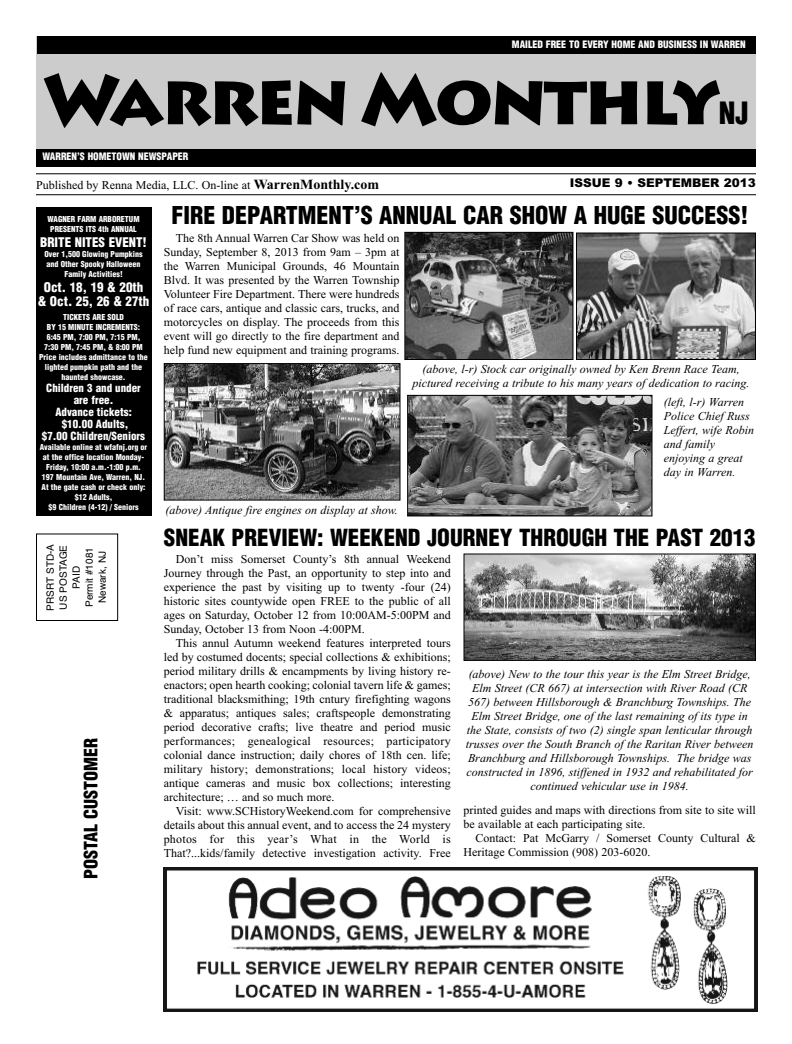
<style>
.page{position:relative;width:792px;height:1044px;background:#fff}
.page>*{position:absolute;margin:0;border:0;box-sizing:border-box;transform-origin:0 0}
.t1{font:900 71px "Lithos Pro";letter-spacing:-.04em;color:#000}
.t2{font:900 condensed 30px "Helvetica";color:#000}
.t3{font:900 condensed 24px "Helvetica";color:#000}
.t4{font:900 condensed 23px "Helvetica";color:#000}
.t5{font:900 condensed 18px "Helvetica";color:#000}
.t6{font:900 condensed 13px/14px "Helvetica";color:#fff;text-align:center}
.t7{font:12px/14px "Times New Roman";color:#000;text-align:justify}
.t8{font:italic 12px/14px "Times New Roman";color:#000;text-align:center}
.t9{font:900 12px "Arial";color:#000}
.t10{font:900 condensed 11px/12px "Helvetica";color:#fff;text-align:center}
.t11{font:900 condensed 10px "Helvetica";color:#fff}
.t12{font:10px/13px "Helvetica";color:#000;text-align:center}
.t13{font:900 condensed 8px/10px "Helvetica";color:#fff;text-align:center}
.s1{font-weight:700;font-size:14px}
</style>
<div class="page">
<div style="left:36px;top:36px;width:720px;height:124px;background:#ccc"></div>
<hr style="left:36px;top:173px;width:720px;height:1px;background:#000">
<hr style="left:36px;top:194px;width:720px;height:1px;background:#000">
<div style="left:36px;top:533px;width:82px;height:88px;border:1px solid #000"></div>
<img style="left:406px;top:234px;width:165px;height:124px">
<div style="left:404px;top:232px;width:169px;height:128px;border:1px solid #000"></div>
<div style="left:36px;top:149px;width:720px;height:18px;background:#000"></div>
<div style="left:38px;top:36px;width:718px;height:18px;background:#000"></div>
<div style="left:36px;top:207px;width:115px;height:309px;background:#000"></div>
<img style="left:166px;top:365px;width:233px;height:134px">
<div style="left:164px;top:363px;width:237px;height:138px;border:1px solid #000"></div>
<img style="left:409px;top:397px;width:241px;height:117px">
<div style="left:407px;top:395px;width:245px;height:121px;border:1px solid #000"></div>
<img style="left:578px;top:235px;width:176px;height:123px">
<div style="left:576px;top:233px;width:180px;height:127px;border:1px solid #000"></div>
<img style="left:164px;top:867px;width:594px;height:144px">
<img style="left:466px;top:556px;width:288px;height:103px">
<div style="left:464px;top:554px;width:292px;height:107px;border:1px solid #000"></div>
<p class="t11" style="left:512px;top:39px;width:235px">MAILED FREE TO EVERY HOME AND BUSINESS IN WARREN</p>
<h1 class="t1" style="left:43px;top:58px;width:680px">Warren Monthly</h1>
<h2 class="t2" style="left:719px;top:96px;width:31px">NJ</h2>
<p class="t11" style="left:42px;top:151px;width:148px">WARREN’S HOMETOWN NEWSPAPER</p>
<p class="t7" style="left:36px;top:178px;width:345px">Published by Renna Media, LLC. On-line at <span class="s1">WarrenMonthly.com</span></p>
<p class="t9" style="left:570px;top:176px;width:188px">ISSUE 9 • SEPTEMBER 2013</p>
<p class="t13" style="left:48px;top:214px;width:93px">WAGNER FARM ARBORETUM<br>PRESENTS ITS 4th ANNUAL</p>
<p class="t6" style="left:40px;top:235px;width:108px">BRITE NITES EVENT!</p>
<p class="t13" style="left:45px;top:249px;width:100px">Over 1,500 Glowing Pumpkins and Other Spooky Halloween<br>Family Activities!</p>
<p class="t6" style="left:38px;top:280px;width:113px">Oct. 18, 19 &amp; 20th<br>&amp; Oct. 25, 26 &amp; 27th</p>
<p class="t13" style="left:39px;top:312px;width:110px">TICKETS ARE SOLD<br>BY 15 MINUTE INCREMENTS:<br>6:45 PM, 7:00 PM, 7:15 PM,<br>7:30 PM, 7:45 PM, &amp; 8:00 PM<br>Price includes admittance to the lighted pumpkin path and the haunted showcase.</p>
<p class="t10" style="left:42px;top:382px;width:105px">Children 3 and under are free.<br>Advance tickets: $10.00 Adults,<br>$7.00 Children/Seniors</p>
<p class="t13" style="left:40px;top:442px;width:109px">Available online at wfafnj.org or at the office location Monday-<br>Friday, 10:00 a.m.-1:00 p.m.<br>197 Mountain Ave, Warren, NJ.<br>At the gate cash or check only: $12 Adults,<br>$9 Children (4-12) / Seniors</p>
<p class="t12" style="left:44px;top:611px;width:68px;rotate:-90deg">PRSRT STD-A<br>US POSTAGE<br>PAID<br>Permit #1081<br>Newark, NJ</p>
<h3 class="t5" style="left:81px;top:879px;width:142px;rotate:-90deg">POSTAL CUSTOMER</h3>
<h3 class="t3" style="left:171px;top:202px;width:579px">FIRE DEPARTMENT’S ANNUAL CAR SHOW A HUGE SUCCESS!</h3>
<p class="t7" style="left:164px;top:231px;width:237px;text-indent:12px">The 8th Annual Warren Car Show was held on Sunday, September 8, 2013 from 9am – 3pm at the Warren Municipal Grounds, 46 Mountain Blvd. It was presented by the Warren Township Volunteer Fire Department. There were hundreds of race cars, antique and classic cars, trucks, and motorcycles on display. The proceeds from this event will go directly to the fire department and help fund new equipment and training programs.</p>
<p class="t8" style="left:165px;top:503px;width:234px">(above) Antique fire engines on display at show.</p>
<p class="t8" style="left:413px;top:362px;width:339px">(above, l-r) Stock car originally owned by Ken Brenn Race Team, pictured receiving a tribute to his many years of dedication to racing.</p>
<p class="t8" style="left:664px;top:394px;width:92px;text-align:left">(left, l-r) Warren<br>Police Chief Russ<br>Leffert, wife Robin and family enjoying a great day in Warren.</p>
<h3 class="t4" style="left:164px;top:525px;width:593px">SNEAK PREVIEW: WEEKEND JOURNEY THROUGH THE PAST 2013</h3>
<p class="t7" style="left:164px;top:552px;width:289px;text-indent:12px">Don’t miss Somerset County’s 8th annual Weekend Journey through the Past, an opportunity to step into and experience the past by visiting up to twenty -four (24) historic sites countywide open FREE to the public of all ages on Saturday, October 12 from 10:00AM-5:00PM and Sunday, October 13 from Noon -4:00PM.</p>
<p class="t7" style="left:164px;top:636px;width:289px;text-indent:12px">This annul Autumn weekend features interpreted tours led by costumed docents; special collections &amp; exhibitions; period military drills &amp; encampments by living history re&shy;enactors; open hearth cooking; colonial tavern life &amp; games; traditional blacksmithing; 19th cntury firefighting wagons &amp; apparatus; antiques sales; craftspeople demonstrating period decorative crafts; live theatre and period music performances; genealogical resources; participatory colonial dance instruction; daily chores of 18th cen. life; military history; demonstrations; local history videos; antique cameras and music box collections; interesting architecture; … and so much more.</p>
<p class="t7" style="left:164px;top:804px;width:289px;text-indent:12px">Visit: www.SCHistoryWeekend.com for comprehensive details about this annual event, and to access the 24 mystery photos for this year’s What in the World is That?...kids/family detective investigation activity. Free</p>
<p class="t7" style="left:463px;top:803px;width:294px">printed guides and maps with directions from site to site will be available at each participating site.</p>
<p class="t8" style="left:466px;top:667px;width:289px">(above) New to the tour this year is the Elm Street Bridge, Elm Street (CR 667) at intersection with River Road (CR 567) between Hillsborough &amp; Branchburg Townships. The Elm Street Bridge, one of the last remaining of its type in the State, consists of two (2) single span lenticular through trusses over the South Branch of the Raritan River between Branchburg and Hillsborough Townships. The bridge was constructed in 1896, stiffened in 1932 and rehabilitated for continued vehicular use in 1984.</p>
<p class="t7" style="left:463px;top:831px;width:294px;text-indent:12px">Contact: Pat McGarry / Somerset County Cultural &amp;<br>Heritage Commission (908) 203-6020.</p>
</div>
